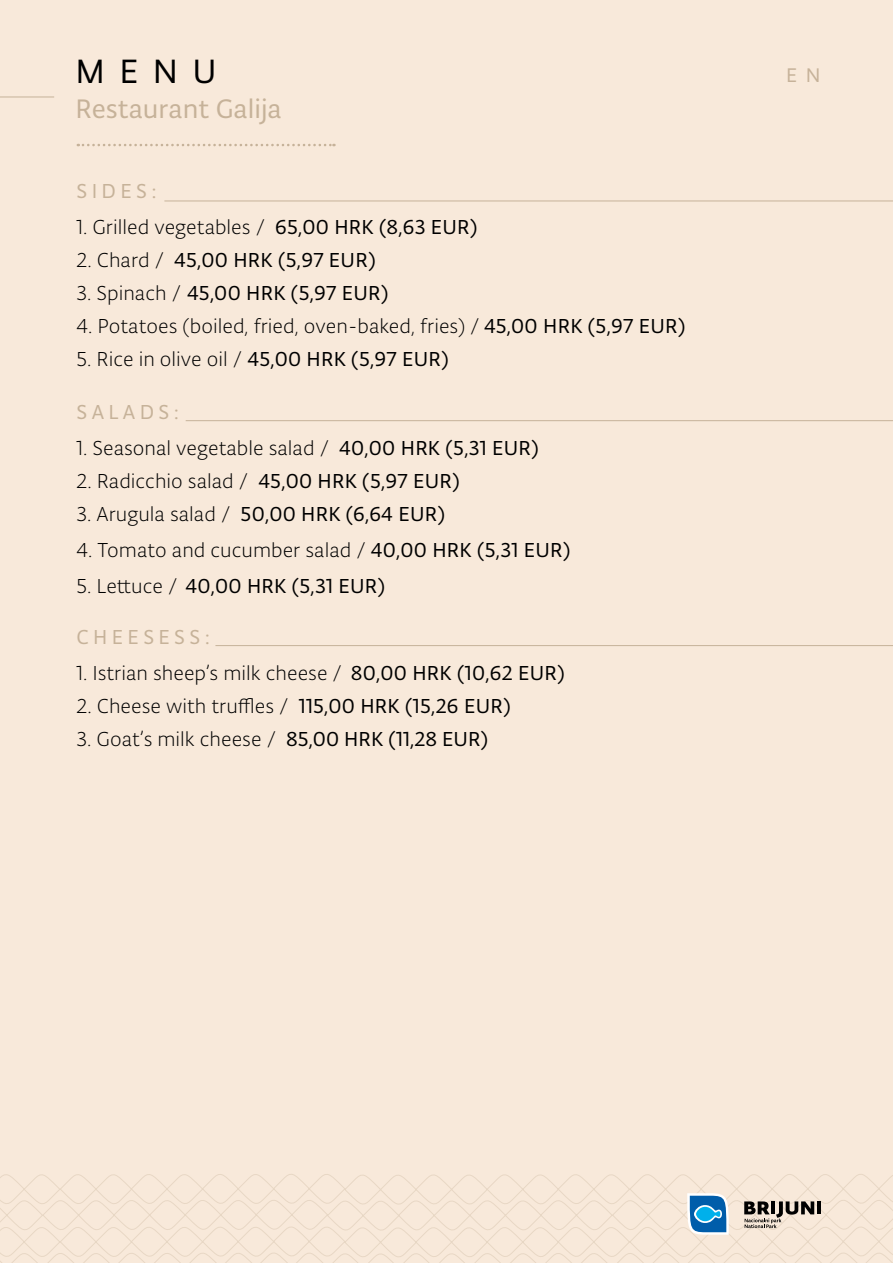
<style>
.page{position:relative;width:893px;height:1263px;background:#f8e9da}
.page>*{position:absolute;margin:0;border:0;box-sizing:border-box;transform-origin:0 0}
.t1{font:35.85px "Typonine Sans Pro Normal";color:#000}
.t2{font:28.5px "Typonine Sans Pro Normal";color:#c6b299}
.t3{font:300 21.6px "Typonine Sans Pro";color:#000}
.t4{font:21.6px "Typonine Sans Pro Normal";letter-spacing:.01em;color:#000}
.t5{font:21.6px "Typonine Sans Pro Normal";letter-spacing:.2em;color:#c6b299}
.t6{font:21px "Typonine Sans Pro Normal";color:#c6b299}
.s1{font-family:"Typonine Sans Pro Normal";font-weight:400}
.s2{font-family:"Typonine Sans Pro";font-weight:300}
</style>
<div class="page">
<svg style="left:78px;top:144px;width:256px;height:2px"></svg>
<hr style="left:0;top:97px;width:54px;height:1px;background:#c6b299">
<svg style="left:0;top:1174px;width:893px;height:89px"></svg>
<svg style="left:744px;top:1201px;width:70px;height:27px"></svg>
<hr style="left:817px;top:1201px;width:4px;height:13px;background:#000">
<svg style="left:687px;top:1193px;width:42px;height:42px;background:#589ecc"></svg>
<hr style="left:164px;top:201px;width:729px;height:1px;background:#c6b299">
<hr style="left:186px;top:420px;width:707px;height:1px;background:#c6b299">
<hr style="left:215px;top:645px;width:678px;height:1px;background:#c6b299">
<h1 class="t1" style="left:75px;top:51px;width:143px">MENU</h1>
<h2 class="t2" style="left:75px;top:92px;width:208px">Restaurant Galija</h2>
<p class="t5" style="left:77px;top:179px;width:82px">SIDES:</p>
<p class="t3" style="left:77px;top:215px;width:402px">1. Grilled vegetables / <span class="s1">65,00 HRK (8,63 EUR)</span></p>
<p class="t4" style="left:77px;top:248px;width:300px"><span class="s2">2. Chard /</span> 45,00 HRK (5,97 EUR)</p>
<p class="t4" style="left:77px;top:281px;width:313px"><span class="s2">3. Spinach /</span> 45,00 HRK (5,97 EUR)</p>
<p class="t3" style="left:77px;top:314px;width:610px">4. Potatoes (boiled, fried, oven-baked, fries) / <span class="s1">45,00 HRK (5,97 EUR)</span></p>
<p class="t3" style="left:77px;top:347px;width:374px">5. Rice in olive oil / <span class="s1">45,00 HRK (5,97 EUR)</span></p>
<p class="t5" style="left:77px;top:399px;width:104px">SALADS:</p>
<p class="t3" style="left:77px;top:435px;width:464px">1. Seasonal vegetable salad / <span class="s1">40,00 HRK (5,31 EUR)</span></p>
<p class="t3" style="left:77px;top:468px;width:385px">2. Radicchio salad / <span class="s1">45,00 HRK (5,97 EUR)</span></p>
<p class="t4" style="left:77px;top:501px;width:370px"><span class="s2">3. Arugula salad /</span> 50,00 HRK (6,64 EUR)</p>
<p class="t3" style="left:77px;top:537px;width:495px">4. Tomato and cucumber salad / <span class="s1">40,00 HRK (5,31 EUR)</span></p>
<p class="t4" style="left:77px;top:573px;width:310px"><span class="s2">5. Lettuce /</span> 40,00 HRK (5,31 EUR)</p>
<p class="t5" style="left:77px;top:624px;width:135px">CHEESESS:</p>
<p class="t3" style="left:77px;top:661px;width:490px">1. Istrian sheep’s milk cheese / <span class="s1">80,00 HRK (10,62 EUR)</span></p>
<p class="t3" style="left:77px;top:694px;width:436px">2. Cheese with truffles / <span class="s1">115,00 HRK (15,26 EUR)</span></p>
<p class="t3" style="left:77px;top:727px;width:413px">3. Goat’s milk cheese / <span class="s1">85,00 HRK (11,28 EUR)</span></p>
<p class="t6" style="left:786px;top:63px;width:36px">E N</p>
</div>
